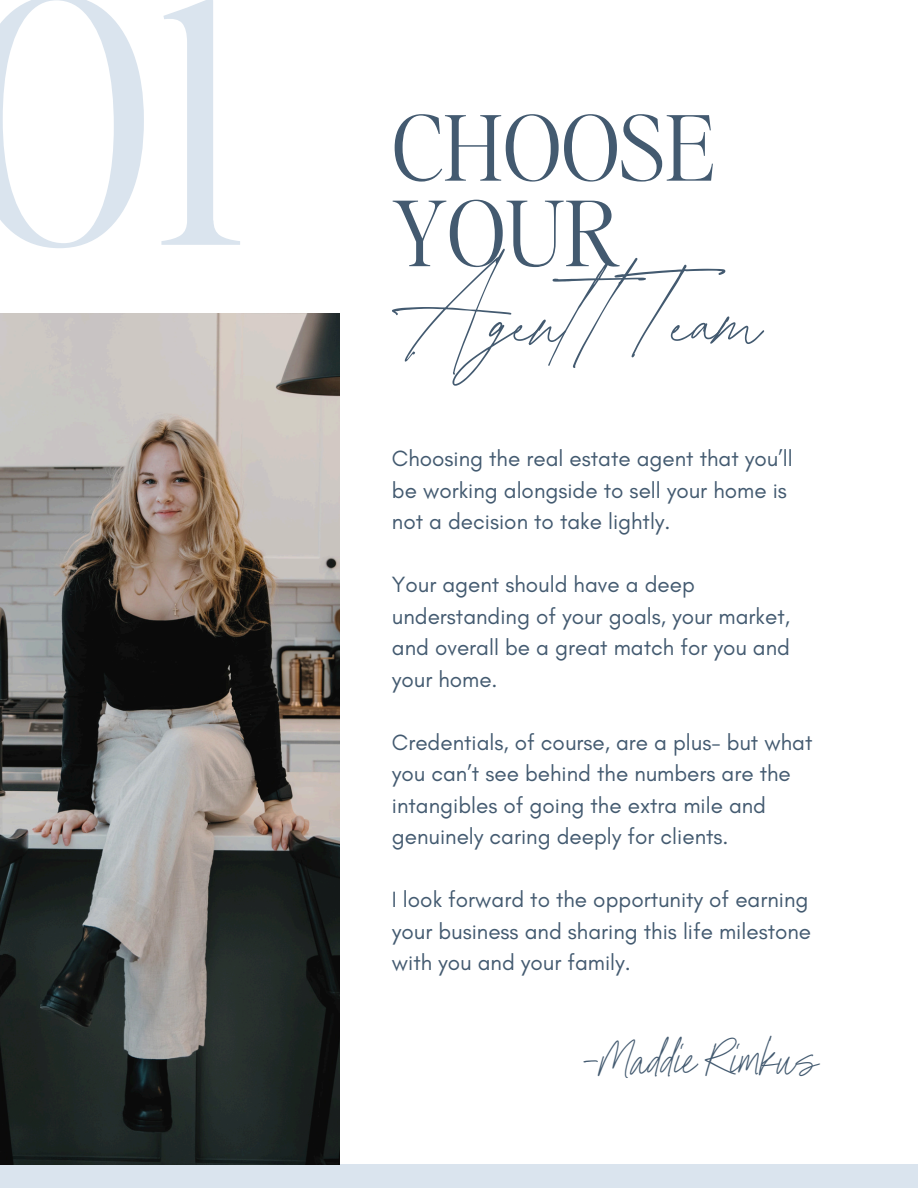
<style>
.page{position:relative;width:918px;height:1188px;background:#fff}
.page>*{position:absolute;margin:0;border:0;box-sizing:border-box;transform-origin:0 0}
.t1{font:300 337.8px "Editors Note";color:#dae4ee}
.t2{font:110.55px "Abramo Script";color:#435a70}
.t3{font:300 90px/85.5px "Editors Note";color:#435a70}
.t4{font:700 38.1px "Avanti Script";color:#435a70}
.t5{font:22.5px/31.5px "Glacial Indifference";color:#435a70}
</style>
<div class="page">
<div style="left:0;top:1165px;width:918px;height:23px;background:#dae4ee"></div>
<img style="left:0;top:314px;width:340px;height:850px">
<p class="t1" style="left:-38px;top:-106px;width:286px">01</p>
<p class="t3" style="left:392px;top:102px;width:323px">CHOOSE<br>YOUR</p>
<p class="t2" style="left:392px;top:258px;width:373px">Agent/Team</p>
<p class="t5" style="left:392px;top:442px;width:402px">Choosing the real estate agent that you’ll be working alongside to sell your home is not a decision to take lightly.</p>
<h2 class="t5" style="left:392px;top:568px;width:400px">Your agent should have a deep understanding of your goals, your market, and overall be a great match for you and your home.</h2>
<h1 class="t5" style="left:392px;top:726px;width:422px">Credentials, of course, are a plus- but what you can’t see behind the numbers are the intangibles of going the extra mile and genuinely caring deeply for clients.</h1>
<p class="t5" style="left:392px;top:883px;width:421px">I look forward to the opportunity of earning your business and sharing this life milestone with you and your family.</p>
<p class="t4" style="left:580px;top:1036px;width:240px">-Maddie Rimkus</p>
</div>
